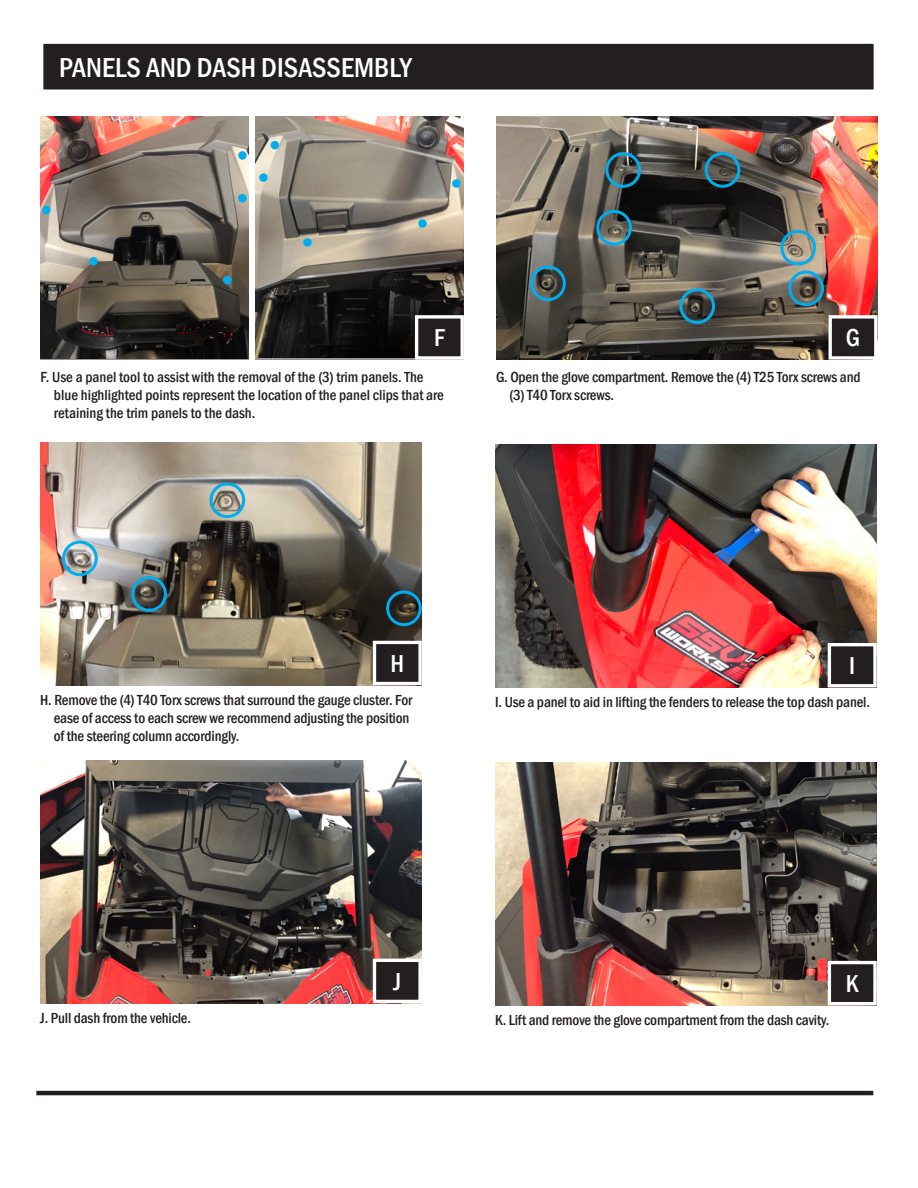
<style>
.page{position:relative;width:918px;height:1188px;background:#fff}
.page>*{position:absolute;margin:0;border:0;box-sizing:border-box;transform-origin:0 0}
.t1{font:500 condensed 28.2px "Franklin Gothic";color:#fff}
.t2{font:500 condensed 25.2px "Franklin Gothic";color:#fff}
.t3{font:500 condensed 15px/18px "Franklin Gothic";letter-spacing:-.01em;color:#231f20}
</style>
<div class="page">
<div style="left:43px;top:43px;width:831px;height:47px;background:#231f20"></div>
<img style="left:495px;top:444px;width:382px;height:243px">
<img style="left:495px;top:762px;width:382px;height:243px">
<img style="left:496px;top:117px;width:382px;height:243px">
<img style="left:40px;top:442px;width:382px;height:243px">
<img style="left:40px;top:760px;width:382px;height:243px">
<svg style="left:826px;top:641px;width:51px;height:47px"></svg>
<svg style="left:826px;top:959px;width:51px;height:47px"></svg>
<svg style="left:827px;top:314px;width:51px;height:46px"></svg>
<svg style="left:371px;top:639px;width:51px;height:47px"></svg>
<svg style="left:371px;top:957px;width:51px;height:47px"></svg>
<hr style="left:36px;top:1091px;width:837px;height:4px;background:#231f20">
<img style="left:40px;top:117px;width:209px;height:242px">
<img style="left:255px;top:117px;width:209px;height:241px">
<svg style="left:413px;top:314px;width:51px;height:46px"></svg>
<div style="left:596px;top:210px;width:36px;height:36px;border:3px solid #00aeef;border-radius:50%"></div>
<div style="left:209px;top:482px;width:36px;height:36px;border:3px solid #00aeef;border-radius:50%"></div>
<div style="left:386px;top:591px;width:36px;height:35px;border:3px solid #00aeef;border-radius:50%"></div>
<div style="left:131px;top:576px;width:36px;height:36px;border:3px solid #00aeef;border-radius:50%"></div>
<div style="left:62px;top:541px;width:36px;height:35px;border:3px solid #00aeef;border-radius:50%"></div>
<div style="left:780px;top:230px;width:36px;height:36px;border:3px solid #00aeef;border-radius:50%"></div>
<div style="left:530px;top:266px;width:36px;height:35px;border:3px solid #00aeef;border-radius:50%"></div>
<div style="left:679px;top:288px;width:36px;height:36px;border:3px solid #00aeef;border-radius:50%"></div>
<div style="left:788px;top:271px;width:36px;height:35px;border:3px solid #00aeef;border-radius:50%"></div>
<div style="left:705px;top:152px;width:35px;height:36px;border:3px solid #00aeef;border-radius:50%"></div>
<div style="left:605px;top:152px;width:36px;height:36px;border:3px solid #00aeef;border-radius:50%"></div>
<div style="left:89px;top:257px;width:9px;height:9px;background:#00aeef;border-radius:50%"></div>
<div style="left:42px;top:206px;width:9px;height:8px;background:#00aeef;border-radius:50%"></div>
<div style="left:223px;top:276px;width:9px;height:8px;background:#00aeef;border-radius:50%"></div>
<div style="left:238px;top:194px;width:9px;height:8px;background:#00aeef;border-radius:50%"></div>
<div style="left:238px;top:151px;width:9px;height:9px;background:#00aeef;border-radius:50%"></div>
<div style="left:271px;top:141px;width:8px;height:8px;background:#00aeef;border-radius:50%"></div>
<div style="left:259px;top:173px;width:9px;height:9px;background:#00aeef;border-radius:50%"></div>
<div style="left:303px;top:238px;width:9px;height:9px;background:#00aeef;border-radius:50%"></div>
<div style="left:418px;top:219px;width:9px;height:9px;background:#00aeef;border-radius:50%"></div>
<div style="left:452px;top:179px;width:9px;height:9px;background:#00aeef;border-radius:50%"></div>
<p class="t1" style="left:59px;top:49px;width:354px">PANELS AND DASH DISASSEMBLY</p>
<p class="t2" style="left:434px;top:321px;width:12px">F</p>
<p class="t3" style="left:54px;top:368px;width:391px;text-indent:-14px">F. Use a panel tool to assist with the removal of the (3) trim panels. The blue highlighted points represent the location of the panel clips that are retaining the trim panels to the dash.</p>
<p class="t2" style="left:846px;top:321px;width:16px">G</p>
<p class="t3" style="left:510px;top:368px;width:353px;text-indent:-14px">G. Open the glove compartment. Remove the (4) T25 Torx screws and (3) T40 Torx screws.</p>
<p class="t2" style="left:390px;top:647px;width:15px">H</p>
<p class="t3" style="left:54px;top:691px;width:360px;text-indent:-14px">H. Remove the (4) T40 Torx screws that surround the gauge cluster. For ease of access to each screw we recommend adjusting the position of the steering column accordingly.</p>
<p class="t2" style="left:849px;top:649px;width:7px">I</p>
<p class="t3" style="left:495px;top:693px;width:376px">I. Use a panel to aid in lifting the fenders to release the top dash panel.</p>
<p class="t3" style="left:40px;top:1009px;width:152px">J. Pull dash from the vehicle.</p>
<p class="t2" style="left:393px;top:965px;width:9px">J</p>
<p class="t3" style="left:495px;top:1011px;width:336px">K. Lift and remove the glove compartment from the dash cavity.</p>
<p class="t2" style="left:846px;top:967px;width:14px">K</p>
</div>
